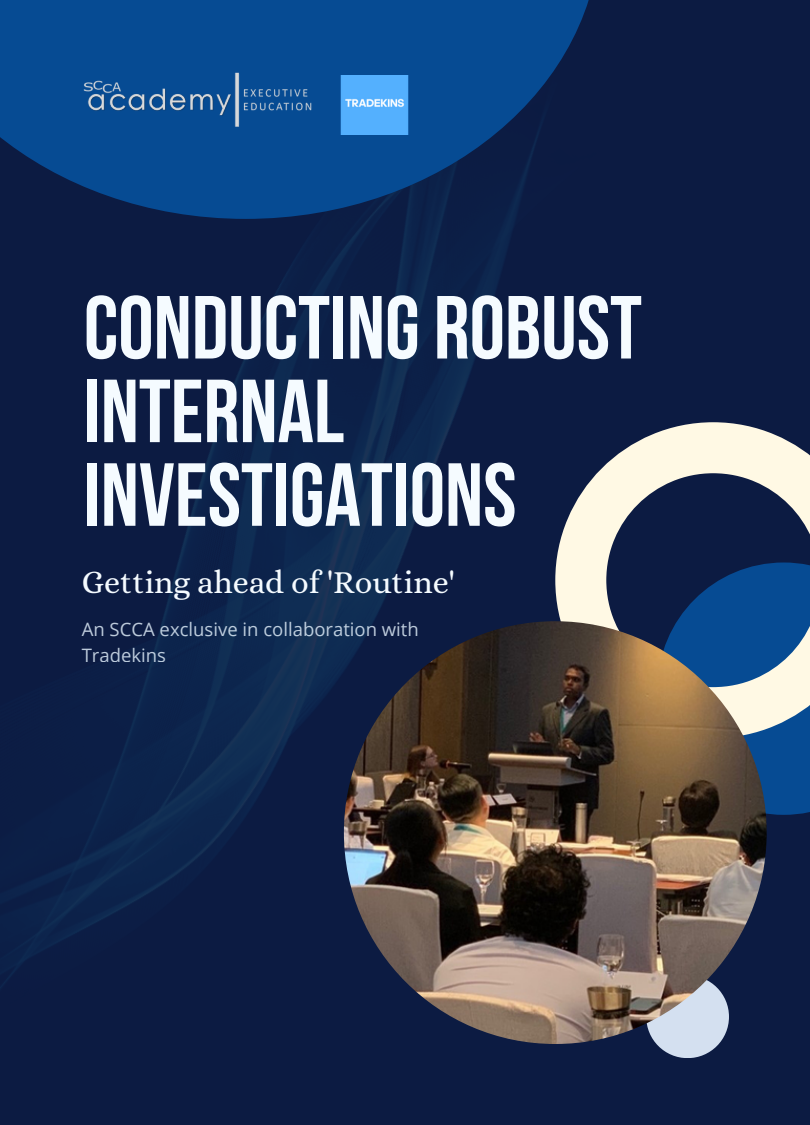
<style>
.page{position:relative;width:810px;height:1125px;background:#0c1b42}
.page>*{position:absolute;margin:0;border:0;box-sizing:border-box;transform-origin:0 0}
.t1{font:700 89.3px/83.6px "Bebas Neue";color:#f5fbff}
.t2{font:32.3px "Alice";color:#f5fbff}
.t3{font:18.5px/25.5px "Open Sans";color:#e7f4ff}
</style>
<div class="page">
<img style="left:0;top:219px;width:729px;height:839px">
<div style="left:658px;top:562px;width:152px;height:253px;background:#064b93"></div>
<svg style="left:555px;top:422px;width:255px;height:316px"></svg>
<div style="left:646px;top:975px;width:83px;height:83px;background:#d4e0f0;border-radius:50%"></div>
<svg style="left:0;top:0;width:589px;height:219px;fill:#064b93"></svg>
<img style="left:344px;top:621px;width:423px;height:423px;border-radius:50%">
<img style="left:50px;top:48px;width:291px;height:106px">
<img style="left:308px;top:76px;width:134px;height:58px">
<p class="t1" style="left:84px;top:294px;width:560px">CONDUCTING ROBUST<br>INTERNAL<br>INVESTIGATIONS</p>
<p class="t2" style="left:82px;top:563px;width:375px">Getting ahead of 'Routine'</p>
<p class="t3" style="left:82px;top:616px;width:339px">An SCCA exclusive in collaboration with<br>Tradekins</p>
</div>
